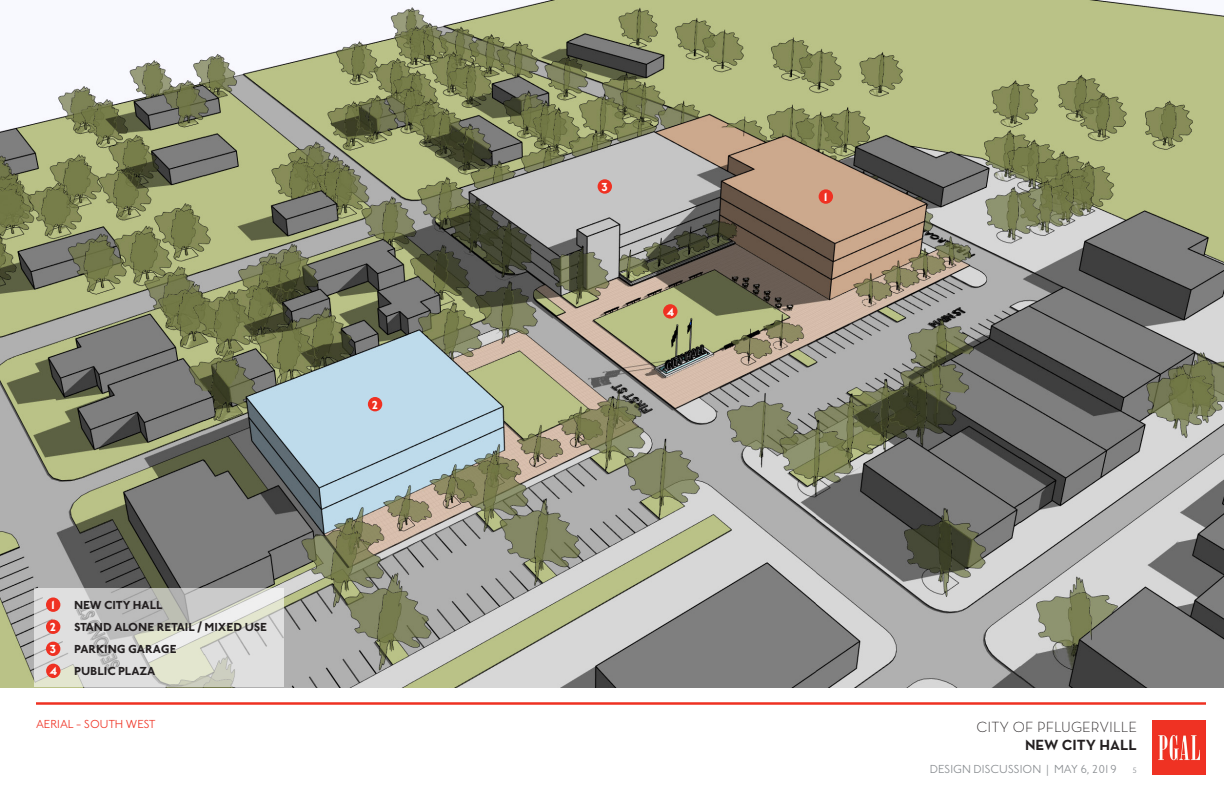
<style>
.page{position:relative;width:1224px;height:792px;background:#fff}
.page>*{position:absolute;margin:0;border:0;box-sizing:border-box;transform-origin:0 0}
.t1{font:300 15px "Neutraface Text";color:#231f20}
.t2{font:700 15px "Neutraface Text";color:#231f20}
.t3{font:700 12px "Johnston ITC Std";color:#231f20}
.t4{font:300 12px "Johnston ITC Std";color:#868a8e}
.t5{font:300 12px "Johnston ITC Std";letter-spacing:-.005em;color:#ef3122}
.t6{font:700 12px "Johnston ITC Std";color:#fff}
.t7{font:300 8px "Johnston ITC Std";color:#868a8e}
</style>
<div class="page">
<hr style="left:36px;top:702px;width:1170px;height:3px;background:#ef3122">
<img style="left:1152px;top:720px;width:54px;height:54px">
<img style="left:0;top:0;width:1224px;height:687px">
<svg style="left:35px;top:588px;width:249px;height:99px;background:#d5d5d0"></svg>
<div style="left:819px;top:189px;width:14px;height:15px;background:#ef3122;border-radius:50%"></div>
<div style="left:368px;top:397px;width:14px;height:14px;background:#ef3122;border-radius:50%"></div>
<div style="left:598px;top:179px;width:14px;height:15px;background:#ef3122;border-radius:50%"></div>
<div style="left:663px;top:304px;width:15px;height:15px;background:#ef3122;border-radius:50%"></div>
<div style="left:46px;top:620px;width:14px;height:14px;background:#ef3122;border-radius:50%"></div>
<div style="left:46px;top:597px;width:14px;height:15px;background:#ef3122;border-radius:50%"></div>
<div style="left:46px;top:642px;width:14px;height:14px;background:#ef3122;border-radius:50%"></div>
<div style="left:46px;top:664px;width:15px;height:14px;background:#ef3122;border-radius:50%"></div>
<p class="t6" style="left:50px;top:598px;width:9px">1</p>
<p class="t6" style="left:50px;top:642px;width:9px">3</p>
<p class="t6" style="left:50px;top:664px;width:9px">4</p>
<p class="t3" style="left:74px;top:664px;width:83px">PUBLIC PLAZA</p>
<p class="t3" style="left:74px;top:598px;width:90px">NEW CITY HALL</p>
<p class="t3" style="left:74px;top:620px;width:194px">STAND ALONE RETAIL / MIXED USE</p>
<p class="t6" style="left:50px;top:620px;width:9px">2</p>
<p class="t3" style="left:74px;top:642px;width:104px">PARKING GARAGE</p>
<p class="t5" style="left:36px;top:717px;width:121px">AERIAL - SOUTH WEST</p>
<p class="t6" style="left:371px;top:397px;width:9px">2</p>
<p class="t6" style="left:601px;top:180px;width:9px">3</p>
<p class="t6" style="left:667px;top:305px;width:9px">4</p>
<p class="t6" style="left:822px;top:190px;width:9px">1</p>
<p class="t1" style="left:977px;top:717px;width:162px">CITY OF PFLUGERVILLE</p>
<p class="t7" style="left:1132px;top:766px;width:6px">5</p>
<p class="t2" style="left:1025px;top:735px;width:113px">NEW CITY HALL</p>
<p class="t4" style="left:930px;top:762px;width:189px">DESIGN DISCUSSION | MAY 6, 2019</p>
</div>
